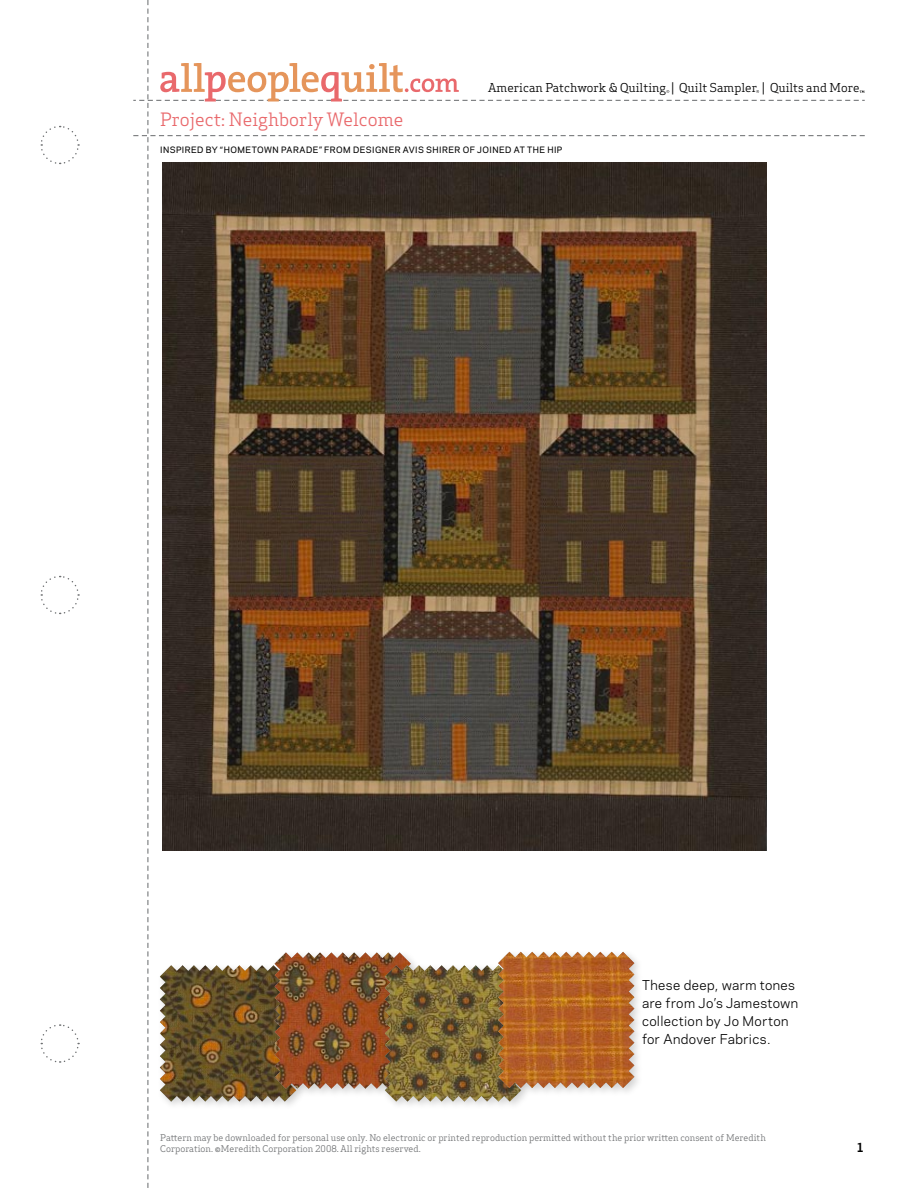
<style>
.page{position:relative;width:918px;height:1188px;background:#fff}
.page>*{position:absolute;margin:0;border:0;box-sizing:border-box;transform-origin:0 0}
.t1{font:18px "Apex Serif";color:#e9696c}
.t2{font:12.75px/18px "Galaxie Polaris";letter-spacing:.03em;color:#000}
.t3{font:12px "Apex Serif";color:#000}
.t4{font:9px/10.8px "Apex Serif";color:#6d6f71}
.t5{font:500 8.25px "Galaxie Polaris";letter-spacing:.06em;color:#000}
</style>
<div class="page">
<svg style="left:40px;top:125px;width:40px;height:40px"></svg>
<svg style="left:40px;top:1024px;width:40px;height:39px"></svg>
<svg style="left:40px;top:575px;width:40px;height:40px"></svg>
<img style="left:133px;top:0;width:732px;height:1188px">
<h1 class="t1" style="left:160px;top:108px;width:245px">Project: Neighborly Welcome</h1>
<h3 class="t3" style="left:488px;top:80px;width:373px">American Patchwork &amp; Quilting | Quilt Sampler | Quilts and More</h3>
<p class="t5" style="left:160px;top:143px;width:272px">INSPI RED BY “HOMETOWN PARADE” FROM DESIGNER AVIS SHI</p>
<p class="t5" style="left:442px;top:143px;width:122px">RER OF JOI NED AT THE HI P</p>
<h2 class="t2" style="left:642px;top:975px;width:158px">These deep, warm tones are from Jo’s Jamestown collection by Jo Morton for Andover Fabrics.</h2>
<p class="t4" style="left:160px;top:1132px;width:607px">Pattern may be downloaded for personal use only. No electronic or printed reproduction permitted without the prior written consent of Meredith<br>Corporation. ©Meredith Corporation 2008. All rights reserved.</p>
</div>
